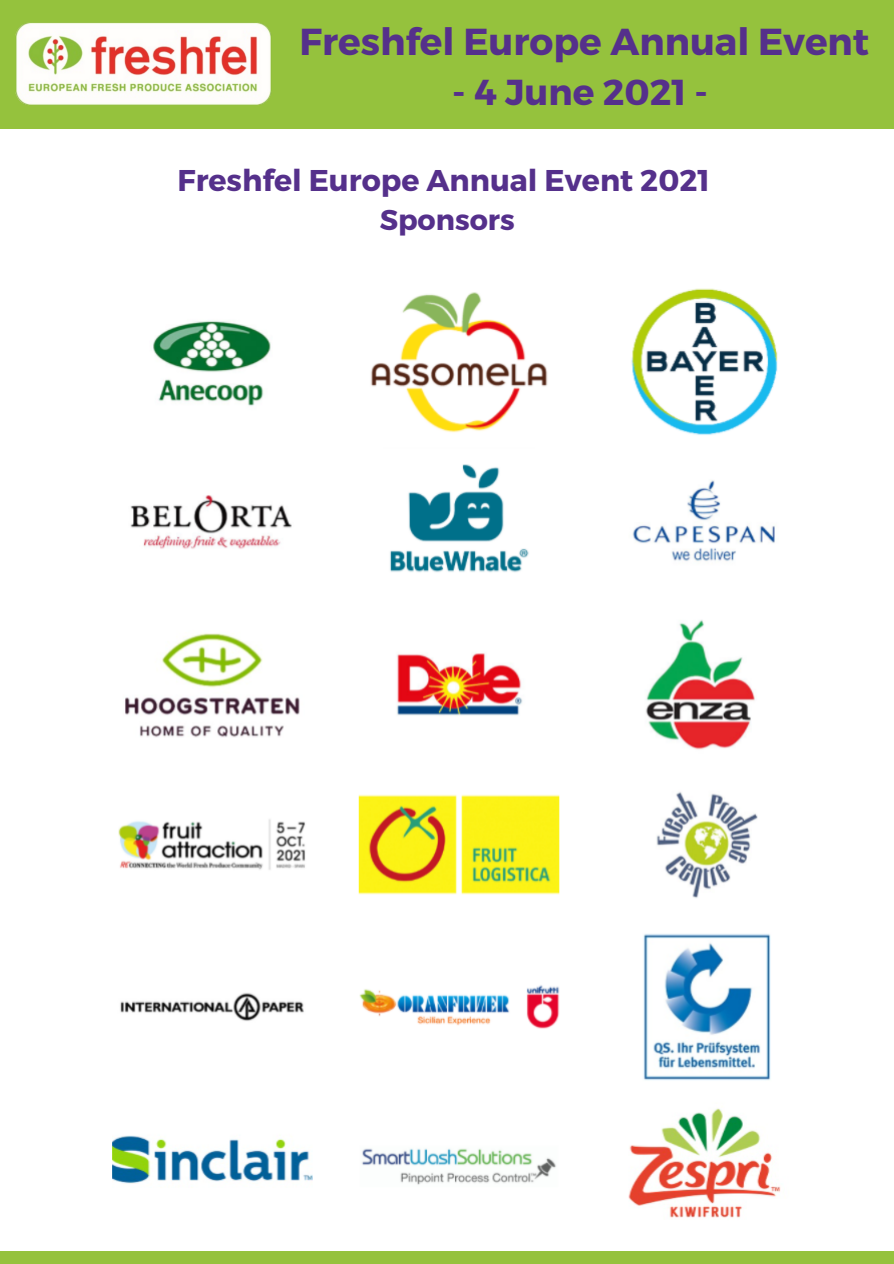
<style>
.page{position:relative;width:894px;height:1264px;background:#fff}
.page>*{position:absolute;margin:0;border:0;box-sizing:border-box;transform-origin:0 0}
.t1{font:700 37.5px "Montserrat";color:#55308b}
.t2{font:700 36px "Montserrat";color:#55308b}
.t3{font:700 30px "Montserrat";color:#55308b}
.t4{font:700 28.5px "Montserrat";color:#55308b}
</style>
<div class="page">
<div style="left:0;top:1250px;width:893px;height:13px;background:#95c23d"></div>
<div style="left:0;top:0;width:893px;height:129px;background:#95c23d"></div>
<img style="left:16px;top:22px;width:255px;height:83px">
<img style="left:112px;top:288px;width:669px;height:930px">
<p class="t1" style="left:299px;top:17px;width:571px">Freshfel Europe Annual Event</p>
<p class="t2" style="left:452px;top:68px;width:257px">- 4 June 2021 -</p>
<p class="t3" style="left:177px;top:160px;width:533px">Freshfel Europe Annual Event 2021</p>
<p class="t4" style="left:379px;top:201px;width:136px">Sponsors</p>
</div>
